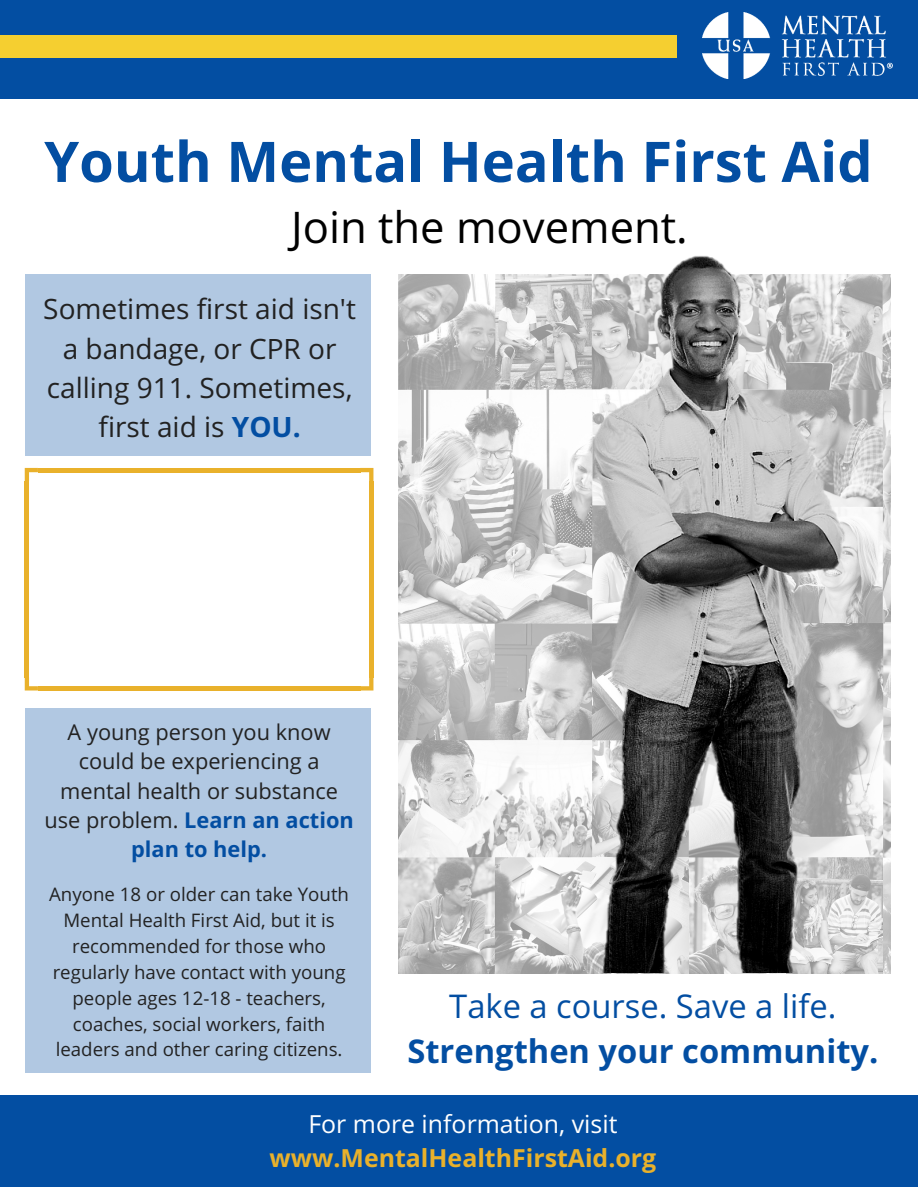
<style>
.page{position:relative;width:918px;height:1187px;background:#fff}
.page>*{position:absolute;margin:0;border:0;box-sizing:border-box;transform-origin:0 0}
.t1{font:700 55.95px "Open Sans";color:#034ea2}
.t2{font:43.65px "Open Sans";color:#000}
.t3{font:700 32.7px "Open Sans";color:#034ea2}
.t4{font:32.7px "Open Sans";color:#034ea2}
.t5{font:28.05px/39.3px "Open Sans";color:#222;text-align:center}
.t6{font:700 24.9px "Open Sans";color:#e9b12b}
.t7{font:24.9px "Open Sans";color:#fff}
.t8{font:21.75px/29.2px "Open Sans";color:#222;text-align:center}
.t9{font:18.75px/25.8px "Open Sans";color:#222;text-align:center}
.s1{font-weight:700;color:#034ea2}
</style>
<div class="page">
<div style="left:0;top:0;width:918px;height:99px;background:#034ea2"></div>
<img style="left:702px;top:12px;width:190px;height:66px">
<div style="left:26px;top:274px;width:345px;height:181px;background:#b1c8e2"></div>
<hr style="left:369px;top:481px;width:4px;height:196px;background:#e9b12b">
<hr style="left:25px;top:481px;width:4px;height:196px;background:#e9b12b">
<hr style="left:38px;top:468px;width:323px;height:4px;background:#e9b12b">
<hr style="left:38px;top:686px;width:323px;height:4px;background:#e9b12b">
<svg style="left:360px;top:468px;width:13px;height:13px"></svg>
<svg style="left:25px;top:468px;width:13px;height:13px"></svg>
<svg style="left:361px;top:677px;width:12px;height:13px"></svg>
<svg style="left:25px;top:677px;width:13px;height:13px"></svg>
<div style="left:26px;top:708px;width:345px;height:364px;background:#b1c8e2"></div>
<div style="left:0;top:1094px;width:918px;height:92px;background:#034ea2"></div>
<svg style="left:398px;top:274px;width:493px;height:700px"></svg>
<img style="left:560px;top:256px;width:294px;height:716px">
<div style="left:0;top:36px;width:676px;height:22px;background:#f5cf30"></div>
<h1 class="t1" style="left:44px;top:122px;width:830px">Youth Mental Health First Aid</h1>
<h2 class="t2" style="left:291px;top:196px;width:398px">Join the movement.</h2>
<h3 class="t5" style="left:43px;top:289px;width:314px">Sometimes first aid isn't a bandage, or CPR or calling 911. Sometimes, first aid is <span class="s1">YOU.</span></h3>
<p class="t8" style="left:44px;top:717px;width:311px">A young person you know could be experiencing a mental health or substance use problem. <span class="s1">Learn an action plan to help.</span></p>
<p class="t9" style="left:49px;top:881px;width:301px">Anyone 18 or older can take Youth<br>Mental Health First Aid, but it is recommended for those who regularly have contact with young people ages 12-18 - teachers, coaches, social workers, faith leaders and other caring citizens.</p>
<h3 class="t4" style="left:449px;top:983px;width:389px">Take a course. Save a life.</h3>
<h3 class="t3" style="left:407px;top:1028px;width:473px">Strengthen your community.</h3>
<h3 class="t7" style="left:308px;top:1106px;width:311px">For more information, visit</h3>
<h3 class="t6" style="left:270px;top:1140px;width:388px">www.MentalHealthFirstAid.org</h3>
</div>
